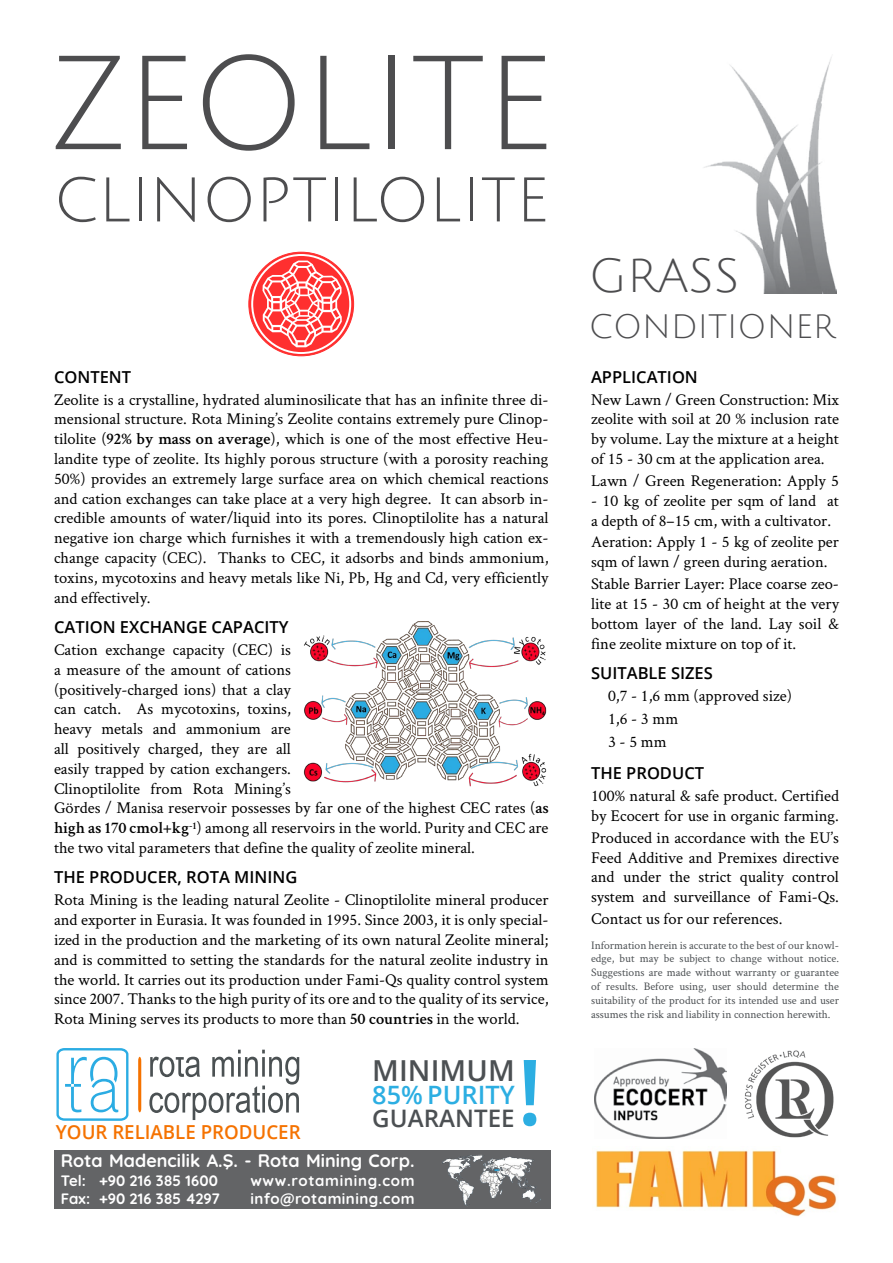
<style>
.page{position:relative;width:893px;height:1263px;background:#fff}
.page>*{position:absolute;margin:0;border:0;box-sizing:border-box;transform-origin:0 0}
.t1{font:130.5px "Julius Sans One";letter-spacing:-.02em;color:#4d4d4f}
.t2{font:61.5px "Julius Sans One";letter-spacing:-.015em;color:#4d4d4f}
.t3{font:46.5px "Julius Sans One";color:#4d4d4f}
.t4{font:33px "Julius Sans One";color:#4d4d4f}
.t5{font:600 28.95px "Open Sans";letter-spacing:.005em;color:#4c5053}
.t6{font:600 25.35px "Open Sans";color:#2caee2}
.t7{font:600 24.15px "Open Sans";color:#4c5053}
.t8{font:600 19.2px "Open Sans";color:#f57200}
.t9{font:700 18px "Quicksand";color:#fff}
.t10{font:16.5px/19.8px "Crimson Text";color:#000;text-align:justify}
.t11{font:600 16.5px "Open Sans";color:#000}
.t12{font:700 15px/18px "Quicksand";letter-spacing:.03em;color:#fff}
.t13{font:700 15px/18px "Quicksand";letter-spacing:.005em;color:#fff}
.t14{font:11.55px/13.8px "Crimson Text";color:#4c5053;text-align:justify}
.s1{font-weight:600}
</style>
<div class="page">
<img style="left:704px;top:57px;width:133px;height:236px">
<div style="left:54px;top:1151px;width:496px;height:58px;background:#636466"></div>
<img style="left:596px;top:1150px;width:241px;height:67px">
<img style="left:594px;top:1049px;width:133px;height:89px">
<img style="left:744px;top:1050px;width:90px;height:88px">
<img style="left:442px;top:1154px;width:99px;height:52px">
<img style="left:303px;top:621px;width:244px;height:166px">
<svg style="left:523px;top:1060px;width:13px;height:66px"></svg>
<svg style="left:149px;top:1050px;width:150px;height:70px"></svg>
<svg style="left:56px;top:1048px;width:73px;height:73px"></svg>
<svg style="left:138px;top:1057px;width:3px;height:55px"></svg>
<svg style="left:251px;top:254px;width:100px;height:100px"></svg>
<h1 class="t1" style="left:47px;top:37px;width:509px">ZEOLITE</h1>
<h2 class="t2" style="left:53px;top:168px;width:497px">CLINOPTILOLITE</h2>
<p class="t11" style="left:54px;top:365px;width:79px">CONTENT</p>
<p class="t10" style="left:54px;top:389px;width:496px">Zeolite is a crystalline, hydrated aluminosilicate that has an infinite three di&shy;mensional structure. Rota Mining’s Zeolite contains extremely pure Clinop&shy;tilolite (<span class="s1">92% by mass on average</span>), which is one of the most effective Heu&shy;landite type of zeolite. Its highly porous structure (with a porosity reaching 50%) provides an extremely large surface area on which chemical reactions and cation exchanges can take place at a very high degree. It can absorb in&shy;credible amounts of water/liquid into its pores. Clinoptilolite has a natural negative ion charge which furnishes it with a tremendously high cation ex&shy;change capacity (CEC). Thanks to CEC, it adsorbs and binds ammonium, toxins, mycotoxins and heavy metals like Ni, Pb, Hg and Cd, very efficiently and effectively.</p>
<p class="t11" style="left:54px;top:616px;width:236px">CATION EXCHANGE CAPACITY</p>
<p class="t10" style="left:54px;top:639px;width:496px;text-align:left">Cation exchange capacity (CEC) is<br>a measure of the amount of cations<br>(positively-charged ions) that a clay<br>can catch. As mycotoxins, toxins,<br>heavy metals and ammonium are<br>all positively charged, they are all<br>easily trapped by cation exchangers.<br>Clinoptilolite from Rota Mining’s<br>Gördes / Manisa reservoir possesses by far one of the highest CEC rates (<span class="s1">as high as 170 cmol+kg</span><sup>-1</sup>) among all reservoirs in the world. Purity and CEC are the two vital parameters that define the quality of zeolite mineral.</p>
<p class="t11" style="left:54px;top:866px;width:245px">THE PRODUCER, ROTA MINING</p>
<p class="t10" style="left:54px;top:889px;width:496px">Rota Mining is the leading natural Zeolite - Clinoptilolite mineral producer and exporter in Eurasia. It was founded in 1995. Since 2003, it is only special&shy;ized in the production and the marketing of its own natural Zeolite mineral; and is committed to setting the standards for the natural zeolite industry in the world. It carries out its production under Fami-Qs quality control system since 2007. Thanks to the high purity of its ore and to the quality of its service, Rota Mining serves its products to more than <span class="s1">50 countries</span> in the world.</p>
<p class="t8" style="left:56px;top:1119px;width:246px">YOUR RELIABLE PRODUCER</p>
<h3 class="t5" style="left:372px;top:1050px;width:144px">MINIMUM</h3>
<h3 class="t6" style="left:372px;top:1077px;width:144px">85% PURITY</h3>
<h3 class="t7" style="left:372px;top:1101px;width:144px">GUARANTEE</h3>
<p class="t9" style="left:61px;top:1146px;width:355px">Rota Madencilik A.Ş. - Rota Mining Corp.</p>
<p class="t12" style="left:250px;top:1170px;width:166px">www.rotamining.com info@rotamining.com</p>
<p class="t13" style="left:61px;top:1170px;width:160px">Tel: +90 216 385 1600<br>Fax: +90 216 385 4297</p>
<h3 class="t3" style="left:589px;top:252px;width:152px">GRASS</h3>
<h3 class="t4" style="left:589px;top:309px;width:247px">CONDITIONER</h3>
<p class="t11" style="left:591px;top:365px;width:108px">APPLICATION</p>
<p class="t10" style="left:591px;top:389px;width:249px">New Lawn / Green Construction: Mix zeolite with soil at 20 % inclusion rate by volume. Lay the mixture at a height of 15 - 30 cm at the application area.</p>
<p class="t10" style="left:591px;top:470px;width:249px">Lawn / Green Regeneration: Apply 5</p>
<p class="t10" style="left:591px;top:490px;width:249px">- 10 kg of zeolite per sqm of land at a depth of 8–15 cm, with a cultivator.</p>
<p class="t10" style="left:591px;top:532px;width:249px">Aeration: Apply 1 - 5 kg of zeolite per sqm of lawn / green during aeration.</p>
<p class="t10" style="left:591px;top:573px;width:249px">Stable Barrier Layer: Place coarse zeo&shy;lite at 15 - 30 cm of height at the very bottom layer of the land. Lay soil &amp; fine zeolite mixture on top of it.</p>
<p class="t11" style="left:591px;top:662px;width:123px">SUITABLE SIZES</p>
<p class="t10" style="left:608px;top:683px;width:185px;line-height:23.2px;text-align:left">0,7 - 1,6 mm (approved size)<br>1,6 - 3 mm<br>3 - 5 mm</p>
<p class="t11" style="left:591px;top:762px;width:115px">THE PRODUCT</p>
<p class="t10" style="left:591px;top:785px;width:249px">100% natural &amp; safe product. Certified by Ecocert for use in organic farming.</p>
<p class="t10" style="left:591px;top:827px;width:249px">Produced in accordance with the EU’s Feed Additive and Premixes directive and under the strict quality control system and surveillance of Fami-Qs.</p>
<p class="t10" style="left:591px;top:908px;width:193px">Contact us for our references.</p>
<p class="t14" style="left:591px;top:937px;width:249px">Information herein is accurate to the best of our knowl&shy;edge, but may be subject to change without notice.<br>Suggestions are made without warranty or guarantee of results. Before using, user should determine the suitability of the product for its intended use and user assumes the risk and liability in connection herewith.</p>
</div>
